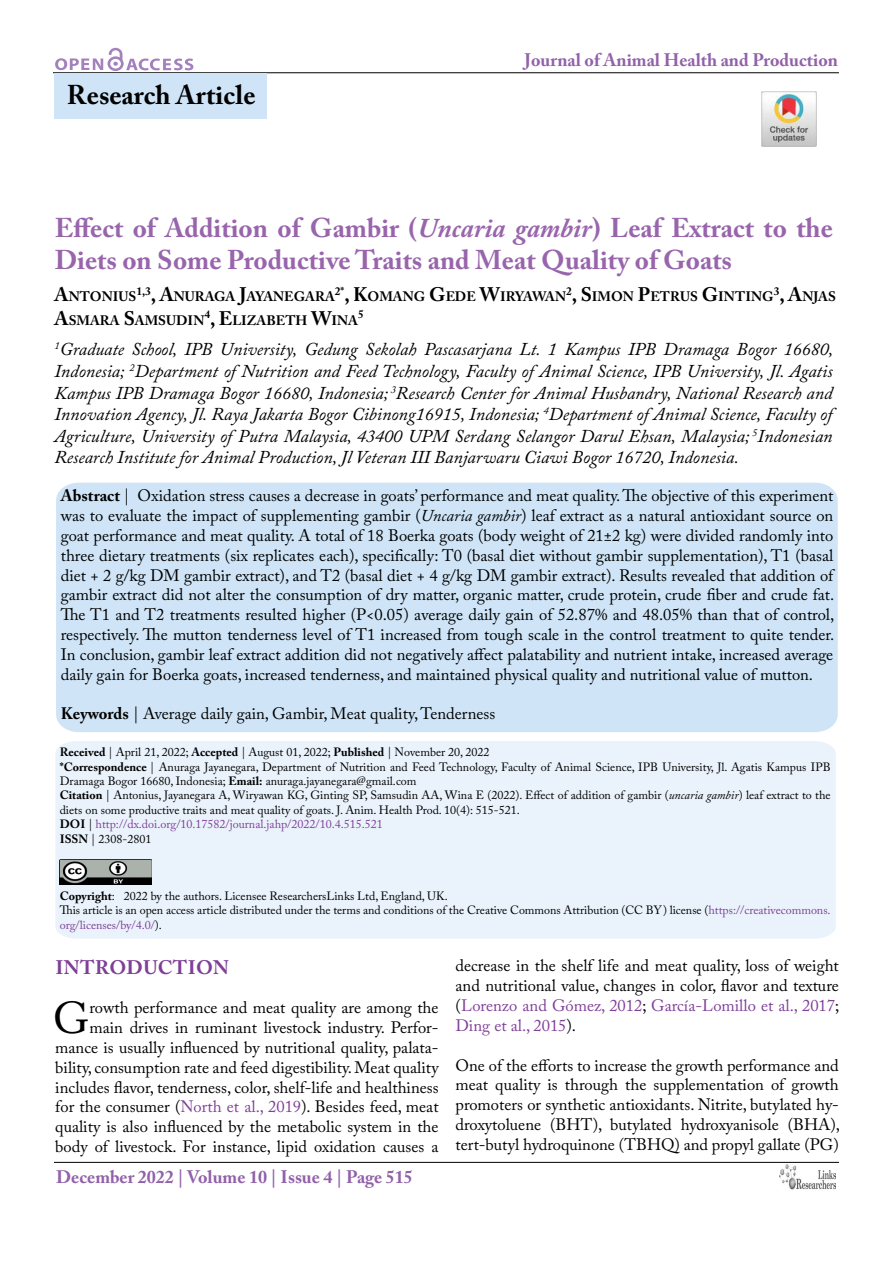
<style>
.page{position:relative;width:893px;height:1263px;background:#fff}
.page>*{position:absolute;margin:0;border:0;box-sizing:border-box;transform-origin:0 0}
.t1{font:44.4px "Adobe Caslon Pro";color:#000}
.t2{font:700 27px/32.4px "Adobe Caslon Pro";color:#7f3f98}
.t3{font:700 27px "Adobe Caslon Pro";color:#000}
.t4{font:700 19.5px "Adobe Caslon Pro";letter-spacing:.015em;color:#7f3f98}
.t5{font:italic 18px/21.6px "Adobe Caslon Pro";color:#000;text-align:justify}
.t6{font:700 18px "Adobe Caslon Pro";color:#9161a9}
.t7{font:16.5px/19.8px "Adobe Caslon Pro";color:#000;text-align:justify}
.t8{font:700 13.65px "Adobe Caslon Pro";color:#000}
.t9{font:12px/14.4px "Adobe Caslon Pro";color:#000}
.t10{font:700 11.4px "Adobe Caslon Pro";color:#000}
.s1{font-style:italic}
.s2{font-size:19.5px}
.s3{font-weight:700}
.s4{color:#7f3f98}
</style>
<div class="page">
<hr style="left:53px;top:72px;width:786px;height:1px;background:#000">
<hr style="left:54px;top:1162px;width:785px;height:1px;background:#000">
<svg style="left:55px;top:48px;width:138px;height:23px"></svg>
<img style="left:780px;top:1165px;width:55px;height:25px">
<div style="left:54px;top:74px;width:213px;height:45px;background:#cfe5f7"></div>
<div style="left:56px;top:483px;width:782px;height:249px;background:#cfe5f7"></div>
<div style="left:55px;top:741px;width:781px;height:198px;background:#eaf3fb"></div>
<img style="left:60px;top:859px;width:91px;height:26px">
<img style="left:761px;top:91px;width:55px;height:55px">
<h2 class="t3" style="left:67px;top:79px;width:190px">Research Article</h2>
<p class="t6" style="left:525px;top:50px;width:315px">Journal of Animal Health and Production</p>
<h2 class="t2" style="left:55px;top:211px;width:780px">Effect of Addition of Gambir (<span class="s1">Uncaria gambir</span>) Leaf Extract to the<br>Diets on Some Productive Traits and Meat Quality of Goats</h2>
<p class="t8" style="left:55px;top:289px;width:481px"><span class="s2">A</span>NTONIUS<sup>1,3</sup><span class="s2">, A</span>NURAGA <span class="s2">J</span>AYANEGARA<sup>2*</sup><span class="s2">, K</span>OMANG <span class="s2">G</span>EDE <span class="s2">W</span>IRYAWA</p>
<p class="t8" style="left:555px;top:289px;width:282px">N<sup>2</sup><span class="s2">, S</span>IMON <span class="s2">P</span>ETRUS <span class="s2">G</span>INTING<sup>3</sup><span class="s2">, A</span>NJAS</p>
<p class="t8" style="left:55px;top:312px;width:306px"><span class="s2">A</span>SMARA <span class="s2">S</span>AMSUDIN<sup>4</sup><span class="s2">, E</span>LIZABETH <span class="s2">W</span>INA</p>
<p class="t10" style="left:358px;top:308px;width:7px">5</p>
<p class="t5" style="left:54px;top:338px;width:780px"><sup>1</sup>Graduate School, IPB University, Gedung Sekolah Pascasarjana Lt. 1 Kampus IPB Dramaga Bogor 16680, Indonesia; <sup>2</sup>Department of Nutrition and Feed Technology, Faculty of Animal Science, IPB University, Jl. Agatis Kampus IPB Dramaga Bogor 16680, Indonesia; <sup>3</sup>Research Center for Animal Husbandry, National Research and Innovation Agency, Jl. Raya Jakarta Bogor Cibinong16915, Indonesia; <sup>4</sup>Department of Animal Science, Faculty of Agriculture, University of Putra Malaysia, 43400 UPM Serdang Selangor Darul Ehsan, Malaysia; <sup>5</sup>Indonesian Research Institute for Animal Production, Jl Veteran III Banjarwaru Ciawi Bogor 16720, Indonesia.</p>
<p class="t7" style="left:61px;top:486px;width:775px"><span class="s3">Abstract</span> | Oxidation stress causes a decrease in goats’ performance and meat quality. The objective of this experiment was to evaluate the impact of supplementing gambir (<span class="s1">Uncaria gambir</span>) leaf extract as a natural antioxidant source on goat performance and meat quality. A total of 18 Boerka goats (body weight of 21±2 kg) were divided randomly into three dietary treatments (six replicates each), specifically: T0 (basal diet without gambir supplementation), T1 (basal diet + 2 g/kg DM gambir extract), and T2 (basal diet + 4 g/kg DM gambir extract). Results revealed that addition of gambir extract did not alter the consumption of dry matter, organic matter, crude protein, crude fiber and crude fat.<br>The T1 and T2 treatments resulted higher (P&lt;0.05) average daily gain of 52.87% and 48.05% than that of control, respectively. The mutton tenderness level of T1 increased from tough scale in the control treatment to quite tender.<br>In conclusion, gambir leaf extract addition did not negatively affect palatability and nutrient intake, increased average daily gain for Boerka goats, increased tenderness, and maintained physical quality and nutritional value of mutton.</p>
<p class="t7" style="left:61px;top:704px;width:436px"><span class="s3">Keywords</span> | Average daily gain, Gambir, Meat quality, Tenderness</p>
<p class="t9" style="left:60px;top:745px;width:772px"><span class="s3">Received</span> | April 21, 2022; <span class="s3">Accepted</span> | August 01, 2022; <span class="s3">Published</span> | November 20, 2022<br><span class="s3">*Correspondence</span> | Anuraga Jayanegara, Department of Nutrition and Feed Technology, Faculty of Animal Science, IPB University, Jl. Agatis Kampus IPB Dramaga Bogor 16680, Indonesia; <span class="s3">Email:</span> anuraga.jayanegara@gmail.com<br><span class="s3">Citation</span> | Antonius, Jayanegara A, Wiryawan KG, Ginting SP, Samsudin AA, Wina E (2022). Effect of addition of gambir (<span class="s1">uncaria gambir</span>) leaf extract to the diets on some productive traits and meat quality of goats. J. Anim. Health Prod. 10(4): 515-521.<br><span class="s3">DOI</span> | <span class="s4">http://dx.doi.org/10.17582/journal.jahp/2022/10.4.515.521<br></span><span class="s3">ISSN</span> | 2308-2801</p>
<p class="t9" style="left:60px;top:889px;width:772px"><span class="s3">Copyright</span>: 2022 by the authors. Licensee ResearchersLinks Ltd, England, UK.<br>This article is an open access article distributed under the terms and conditions of the Creative Commons Attribution (CC BY) license (<span class="s4">https://creativecommons. org/licenses/by/4.0/</span>).</p>
<p class="t4" style="left:55px;top:955px;width:175px">INTRODUCTION</p>
<h1 class="t1" style="left:53px;top:992px;width:38px">G</h1>
<p class="t7" style="left:55px;top:998px;width:385px;text-align:right">rowth performance and meat quality are among the main drives in ruminant livestock industry. Perfor&shy;mance is usually influenced by nutritional quality, palata&shy;bility, consumption rate and feed digestibility. Meat quality includes flavor, tenderness, color, shelf-life and healthiness for the consumer (<span class="s4">North et al., 2019</span>). Besides feed, meat quality is also influenced by the metabolic system in the body of livestock. For instance, lipid oxidation causes a</p>
<p class="t6" style="left:56px;top:1166px;width:358px">December 2022 | Volume 10 | Issue 4 | Page 515</p>
<p class="t7" style="left:456px;top:956px;width:385px">decrease in the shelf life and meat quality, loss of weight and nutritional value, changes in color, flavor and texture (<span class="s4">Lorenzo and Gómez, 2012</span>; <span class="s4">García-Lomillo et al., 2017</span>; <span class="s4">Ding et al., 2015</span>).</p>
<p class="t7" style="left:456px;top:1055px;width:386px">One of the efforts to increase the growth performance and meat quality is through the supplementation of growth promoters or synthetic antioxidants. Nitrite, butylated hy&shy;droxytoluene (BHT), butylated hydroxyanisole (BHA), tert-butyl hydroquinone (TBHQ) and propyl gallate (PG)</p>
</div>
